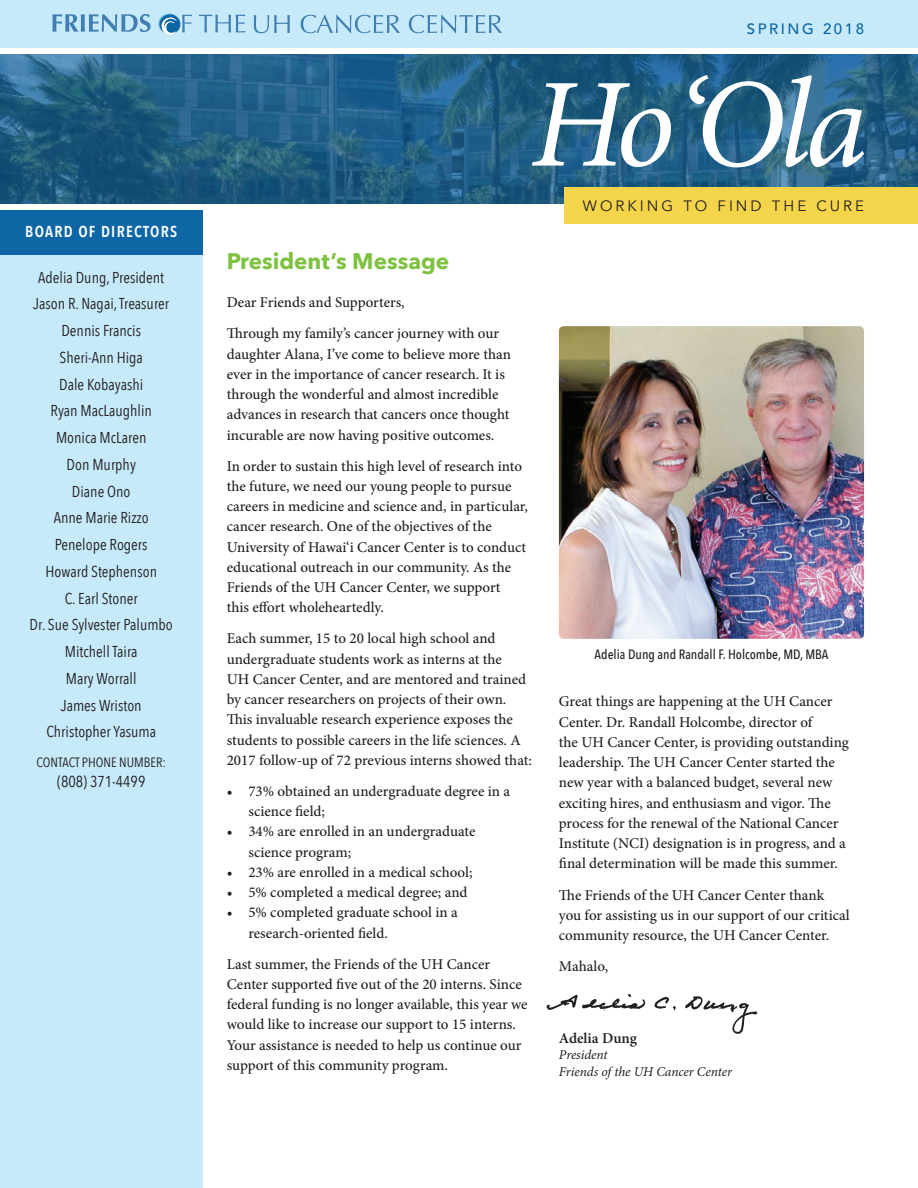
<style>
.page{position:relative;width:918px;height:1188px;background:#fff}
.page>*{position:absolute;margin:0;border:0;box-sizing:border-box;transform-origin:0 0}
.t1{font:700 22.5px "Avenir Next";color:#7fc241}
.t2{font:15.75px "Avenir Next Condensed";color:#231f20}
.t3{font:600 15.75px "Avenir Next Condensed";letter-spacing:.08em;color:#fff}
.t4{font:500 15px/20.2px "Minion Pro";color:#231f20}
.t5{font:15px "Avenir";letter-spacing:.2em;color:#231f20}
.t6{font:500 15px "Avenir";letter-spacing:.17em;color:#0e66a4}
.t7{font:600 15px "Minion Pro";color:#231f20}
.t8{font:500 13.5px "Avenir Next Condensed";color:#231f20}
.t9{font:italic 13.5px/16.5px "Minion Pro";letter-spacing:-.005em;color:#231f20}
.t10{font:13.5px "Avenir Next Condensed";color:#231f20}
</style>
<div class="page">
<div style="left:0;top:227px;width:203px;height:961px;background:#c6eafa"></div>
<img style="left:0;top:54px;width:918px;height:149px">
<svg style="left:532px;top:75px;width:332px;height:92px"></svg>
<div style="left:0;top:210px;width:203px;height:44px;background:#0e66a4"></div>
<div style="left:565px;top:188px;width:353px;height:36px;background:#f4d44a"></div>
<div style="left:0;top:0;width:918px;height:48px;background:#c6eafa"></div>
<svg style="left:409px;top:15px;width:93px;height:18px"></svg>
<svg style="left:52px;top:14px;width:99px;height:18px"></svg>
<svg style="left:254px;top:15px;width:36px;height:18px"></svg>
<svg style="left:301px;top:15px;width:99px;height:18px"></svg>
<svg style="left:182px;top:15px;width:10px;height:17px"></svg>
<svg style="left:199px;top:15px;width:46px;height:17px"></svg>
<svg style="left:158px;top:13px;width:22px;height:21px"></svg>
<svg style="left:159px;top:14px;width:21px;height:20px"></svg>
<svg style="left:162px;top:18px;width:14px;height:17px"></svg>
<img style="left:546px;top:993px;width:212px;height:41px">
<img style="left:559px;top:326px;width:305px;height:313px">
<p class="t6" style="left:747px;top:15px;width:119px">SPRING 2018</p>
<p class="t3" style="left:25px;top:218px;width:153px">BOARD OF DIRECTORS</p>
<p class="t2" style="left:38px;top:264px;width:127px">Adelia Dung, President</p>
<p class="t2" style="left:33px;top:290px;width:137px">Jason R. Nagai, Treasurer</p>
<p class="t2" style="left:61px;top:317px;width:81px">Dennis Francis</p>
<p class="t2" style="left:60px;top:344px;width:85px">Sheri-Ann Higa</p>
<p class="t2" style="left:59px;top:371px;width:86px">Dale Kobayashi</p>
<p class="t2" style="left:51px;top:397px;width:103px">Ryan MacLaughlin</p>
<p class="t2" style="left:56px;top:424px;width:92px">Monica McLaren</p>
<p class="t2" style="left:67px;top:451px;width:71px">Don Murphy</p>
<p class="t2" style="left:72px;top:478px;width:60px">Diane Ono</p>
<p class="t2" style="left:54px;top:504px;width:97px">Anne Marie Rizzo</p>
<p class="t2" style="left:55px;top:531px;width:94px">Penelope Rogers</p>
<p class="t2" style="left:45px;top:558px;width:113px">Howard Stephenson</p>
<p class="t2" style="left:65px;top:585px;width:75px">C. Earl Stoner</p>
<p class="t2" style="left:30px;top:611px;width:145px">Dr. Sue Sylvester Palumbo</p>
<p class="t2" style="left:65px;top:638px;width:74px">Mitchell Taira</p>
<p class="t2" style="left:66px;top:665px;width:72px">Mary Worrall</p>
<p class="t2" style="left:61px;top:692px;width:82px">James Wriston</p>
<p class="t2" style="left:46px;top:718px;width:111px">Christopher Yasuma</p>
<p class="t10" style="left:37px;top:751px;width:131px">CONTACT PHONE NUMBER:</p>
<p class="t2" style="left:57px;top:768px;width:90px">(808) 371-4499</p>
<p class="t1" style="left:227px;top:242px;width:224px">President’s Message</p>
<p class="t4" style="left:227px;top:292px;width:179px">Dear Friends and Supporters,</p>
<p class="t4" style="left:227px;top:323px;width:286px">Through my family’s cancer journey with our daughter Alana, I’ve come to believe more than ever in the importance of cancer research. It is through the wonderful and almost incredible advances in research that cancers once thought incurable are now having positive outcomes.</p>
<p class="t4" style="left:227px;top:456px;width:303px">In order to sustain this high level of research into the future, we need our young people to pursue careers in medicine and science and, in particular, cancer research. One of the objectives of the University of Hawai‘i Cancer Center is to conduct educational outreach in our community. As the Friends of the UH Cancer Center, we support<br>this effort wholeheartedly.</p>
<p class="t4" style="left:227px;top:629px;width:307px">Each summer, 15 to 20 local high school and undergraduate students work as interns at the<br>UH Cancer Center, and are mentored and trained by cancer researchers on projects of their own.<br>This invaluable research experience exposes the students to possible careers in the life sciences. A 2017 follow-up of 72 previous interns showed that:</p>
<p class="t4" style="left:248px;top:781px;width:263px;text-indent:-22px">• 73% obtained an undergraduate degree in a science field;</p>
<p class="t4" style="left:248px;top:822px;width:229px;text-indent:-22px">• 34% are enrolled in an undergraduate science program;</p>
<p class="t4" style="left:227px;top:862px;width:247px">• 23% are enrolled in a medical school;</p>
<p class="t4" style="left:227px;top:882px;width:242px">• 5% completed a medical degree; and</p>
<p class="t4" style="left:248px;top:903px;width:211px;text-indent:-22px">• 5% completed graduate school in a research-oriented field.</p>
<p class="t4" style="left:227px;top:954px;width:302px">Last summer, the Friends of the UH Cancer Center supported five out of the 20 interns. Since federal funding is no longer available, this year we would like to increase our support to 15 interns.<br>Your assistance is needed to help us continue our support of this community program.</p>
<p class="t5" style="left:583px;top:196px;width:283px">WORKING TO FIND THE CURE</p>
<p class="t8" style="left:595px;top:646px;width:235px">Adelia Dung and Randall F. Holcombe, MD, MBA</p>
<p class="t4" style="left:559px;top:692px;width:292px">Great things are happening at the UH Cancer Center. Dr. Randall Holcombe, director of<br>the UH Cancer Center, is providing outstanding leadership. The UH Cancer Center started the new year with a balanced budget, several new exciting hires, and enthusiasm and vigor. The process for the renewal of the National Cancer Institute (NCI) designation is in progress, and a final determination will be made this summer.</p>
<p class="t4" style="left:559px;top:885px;width:292px">The Friends of the UH Cancer Center thank you for assisting us in our support of our critical community resource, the UH Cancer Center.</p>
<p class="t4" style="left:559px;top:956px;width:51px">Mahalo,</p>
<p class="t7" style="left:559px;top:1027px;width:80px">Adelia Dung</p>
<p class="t9" style="left:559px;top:1047px;width:175px">President<br>Friends of the UH Cancer Center</p>
</div>
